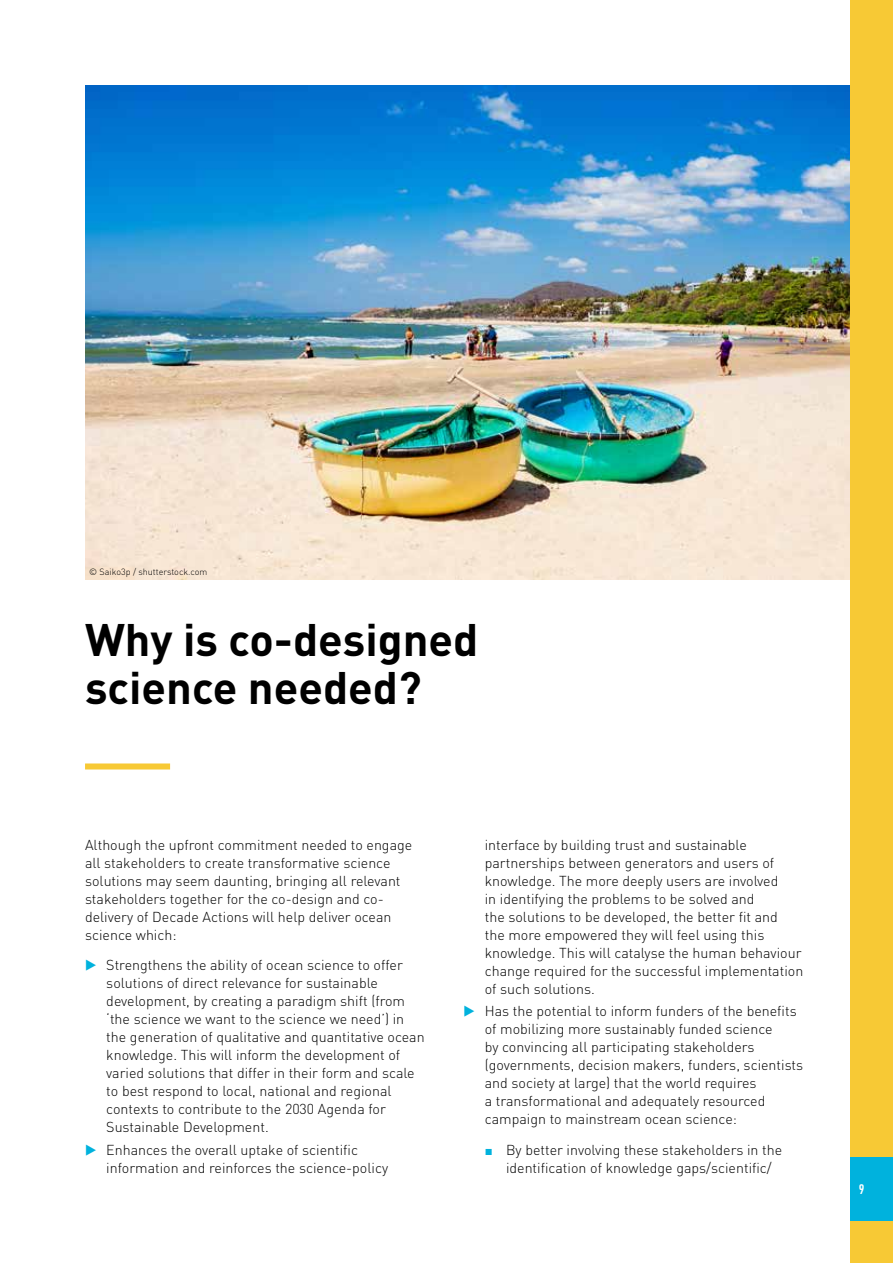
<style>
.page{position:relative;width:893px;height:1263px;background:#fff}
.page>*{position:absolute;margin:0;border:0;box-sizing:border-box;transform-origin:0 0}
.t1{font:700 45px/48px "DINOT";color:#000}
.t2{font:300 14.25px/18px "DINOT";color:#000}
.t3{font:500 condensed 14.25px "DIN Next LT Pro";color:#fff}
.t4{font:300 9px "DINOT";color:#000}
.s1{color:#00b2dd}
</style>
<div class="page">
<img style="left:85px;top:85px;width:765px;height:494px">
<div style="left:850px;top:0;width:43px;height:1263px;background:#f7c935"></div>
<div style="left:850px;top:1157px;width:43px;height:63px;background:#00b2dd"></div>
<div style="left:85px;top:763px;width:85px;height:6px;background:#f7c935"></div>
<p class="t4" style="left:89px;top:565px;width:120px">© Saiko3p / shutterstock.com</p>
<h1 class="t1" style="left:85px;top:614px;width:395px">Why is co-designed science needed?</h1>
<p class="t2" style="left:85px;top:835px;width:329px">Although the upfront commitment needed to engage all stakeholders to create transformative science solutions may seem daunting, bringing all relevant stakeholders together for the co-design and co&shy;delivery of Decade Actions will help deliver ocean science which:</p>
<p class="t2" style="left:106px;top:955px;width:320px;text-indent:-21px"><span class="s1">▶</span> Strengthens the ability of ocean science to offer solutions of direct relevance for sustainable development, by creating a paradigm shift (from ‘the science we want to the science we need’) in the generation of qualitative and quantitative ocean knowledge. This will inform the development of varied solutions that differ in their form and scale to best respond to local, national and regional contexts to contribute to the 2030 Agenda for Sustainable Development.</p>
<p class="t2" style="left:106px;top:1140px;width:283px;text-indent:-21px"><span class="s1">▶</span> Enhances the overall uptake of scientific information and reinforces the science-policy</p>
<p class="t2" style="left:485px;top:835px;width:320px">interface by building trust and sustainable partnerships between generators and users of knowledge. The more deeply users are involved<br>in identifying the problems to be solved and<br>the solutions to be developed, the better fit and<br>the more empowered they will feel using this knowledge. This will catalyse the human behaviour change required for the successful implementation of such solutions.</p>
<p class="t2" style="left:485px;top:1001px;width:320px;text-indent:-21px"><span class="s1">▶</span> Has the potential to inform funders of the benefits of mobilizing more sustainably funded science<br>by convincing all participating stakeholders (governments, decision makers, funders, scientists and society at large) that the world requires<br>a transformational and adequately resourced campaign to mainstream ocean science:</p>
<p class="t2" style="left:506px;top:1140px;width:278px;text-indent:-21px"><span class="s1">▪</span> By better involving these stakeholders in the identification of knowledge gaps/scientific/</p>
<p class="t3" style="left:859px;top:1181px;width:7px">9</p>
</div>
